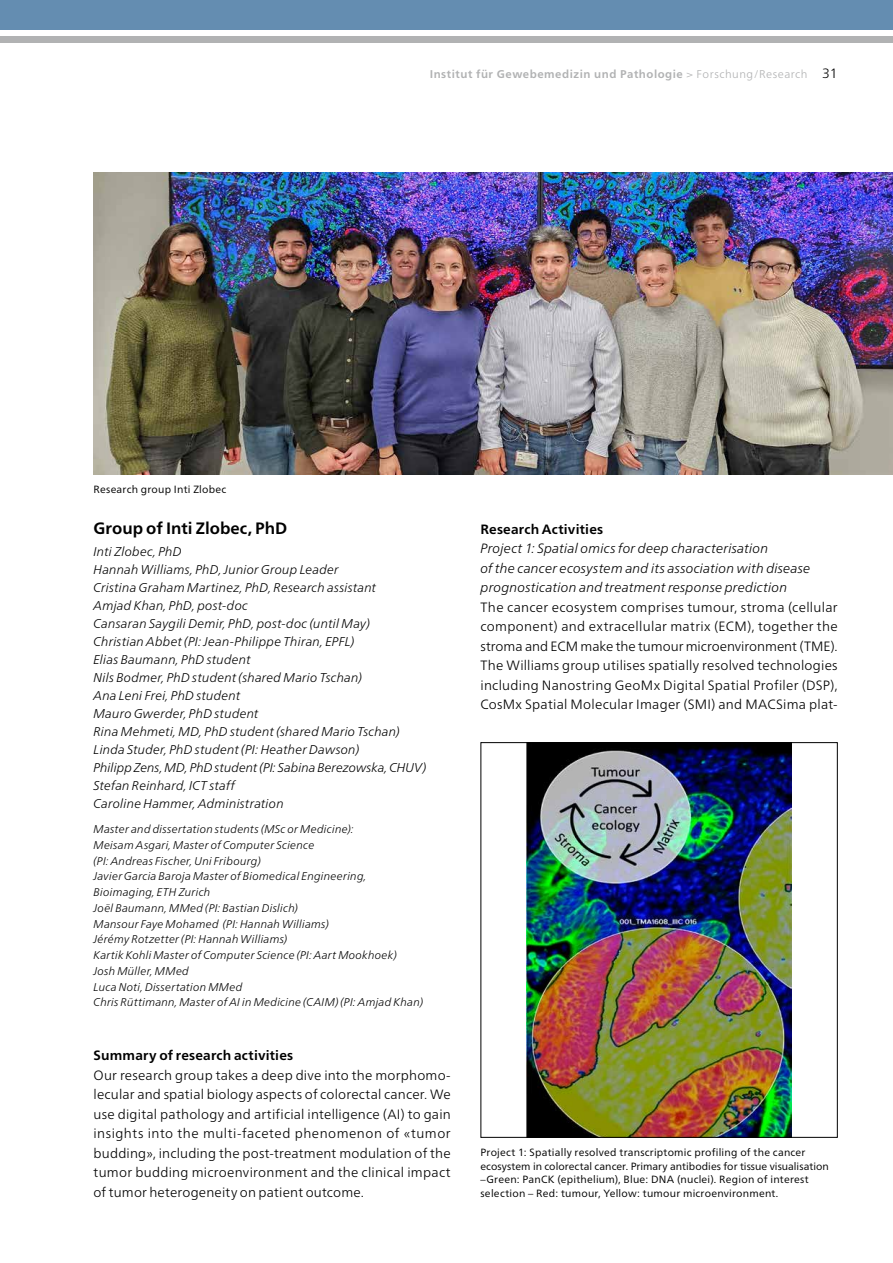
<style>
.page{position:relative;width:893px;height:1263px;background:#fff}
.page>*{position:absolute;margin:0;border:0;box-sizing:border-box;transform-origin:0 0}
.t1{font:700 16.5px "Frutiger Neue LT Pro";color:#000}
.t2{font:300 13.5px/19.5px "Frutiger Neue LT Pro";letter-spacing:.015em;color:#000;text-align:justify}
.t3{font:italic 300 13.5px/19.5px "Frutiger Neue LT Pro";letter-spacing:.01em;color:#000}
.t4{font:700 13.5px "Frutiger Neue LT Pro";letter-spacing:.015em;color:#000}
.t5{font:italic 300 12.75px/18px "Frutiger Neue LT Pro";letter-spacing:.015em;color:#000}
.t6{font:italic 300 11.25px/15.8px "Frutiger Neue LT Pro";letter-spacing:.02em;color:#000}
.t7{font:700 11.25px "Frutiger Neue LT Pro";letter-spacing:.045em;color:#b1b2b3}
.t8{font:10.5px/13.5px "Frutiger Neue LT Pro";letter-spacing:.02em;color:#000}
.s1{font-weight:300}
.s2{font-weight:300;font-size:13.5px;color:#000}
</style>
<div class="page">
<div style="left:0;top:0;width:893px;height:30px;background:#648db1"></div>
<div style="left:0;top:36px;width:893px;height:7px;background:#b1b2b3"></div>
<img style="left:94px;top:172px;width:799px;height:302px">
<img style="left:526px;top:744px;width:266px;height:392px">
<div style="left:480px;top:742px;width:358px;height:396px;border:1px solid #000"></div>
<p class="t8" style="left:94px;top:482px;width:134px">Research group Inti Zlobec</p>
<p class="t7" style="left:430px;top:68px;width:409px">Institut für Gewebemedizin und Pathologie <span class="s1">&gt; Forschung/Research</span> <span class="s2">31</span></p>
<p class="t1" style="left:94px;top:518px;width:195px">Group of Inti Zlobec, PhD</p>
<p class="t5" style="left:94px;top:542px;width:334px">Inti Zlobec, PhD<br>Hannah Williams, PhD, Junior Group Leader<br>Cristina Graham Martinez, PhD, Research assistant<br>Amjad Khan, PhD, post-doc<br>Cansaran Saygili Demir, PhD, post-doc (until May)<br>Christian Abbet (PI: Jean-Philippe Thiran, EPFL)<br>Elias Baumann, PhD student<br>Nils Bodmer, PhD student (shared Mario Tschan)<br>Ana Leni Frei, PhD student<br>Mauro Gwerder, PhD student<br>Rina Mehmeti, MD, PhD student (shared Mario Tschan)<br>Linda Studer, PhD student (PI: Heather Dawson)<br>Philipp Zens, MD, PhD student (PI: Sabina Berezowska, CHUV)<br>Stefan Reinhard, ICT staff<br>Caroline Hammer, Administration</p>
<p class="t6" style="left:94px;top:821px;width:331px">Master and dissertation students (MSc or Medicine):<br>Meisam Asgari, Master of Computer Science<br>(PI: Andreas Fischer, Uni Fribourg)<br>Javier Garcia Baroja Master of Biomedical Engineering, Bioimaging, ETH Zurich<br>Joël Baumann, MMed (PI: Bastian Dislich)<br>Mansour Faye Mohamed (PI: Hannah Williams)<br>Jérémy Rotzetter (PI: Hannah Williams)<br>Kartik Kohli Master of Computer Science (PI: Aart Mookhoek)<br>Josh Müller, MMed<br>Luca Noti, Dissertation MMed<br>Chris Rüttimann, Master of AI in Medicine (CAIM) (PI: Amjad Khan)</p>
<p class="t4" style="left:94px;top:1048px;width:201px">Summary of research activities</p>
<p class="t2" style="left:94px;top:1065px;width:359px">Our research group takes a deep dive into the morphomo&shy;lecular and spatial biology aspects of colorectal cancer. We use digital pathology and artificial intelligence (AI) to gain insights into the multi-faceted phenomenon of «tumor budding», including the post-treatment modulation of the tumor budding microenvironment and the clinical impact of tumor heterogeneity on patient outcome.</p>
<p class="t4" style="left:480px;top:521px;width:124px">Research Activities</p>
<p class="t3" style="left:480px;top:539px;width:331px">Project 1: Spatial omics for deep characterisation<br>of the cancer ecosystem and its association with disease prognostication and treatment response prediction</p>
<p class="t2" style="left:480px;top:597px;width:359px">The cancer ecosystem comprises tumour, stroma (cellular component) and extracellular matrix (ECM), together the stroma and ECM make the tumour microenvironment (TME).<br>The Williams group utilises spatially resolved technologies including Nanostring GeoMx Digital Spatial Profiler (DSP), CosMx Spatial Molecular Imager (SMI) and MACSima plat-</p>
<p class="t8" style="left:480px;top:1146px;width:350px">Project 1: Spatially resolved transcriptomic profiling of the cancer ecosystem in colorectal cancer. Primary antibodies for tissue visualisation –Green: PanCK (epithelium), Blue: DNA (nuclei). Region of interest selection – Red: tumour, Yellow: tumour microenvironment.</p>
</div>
